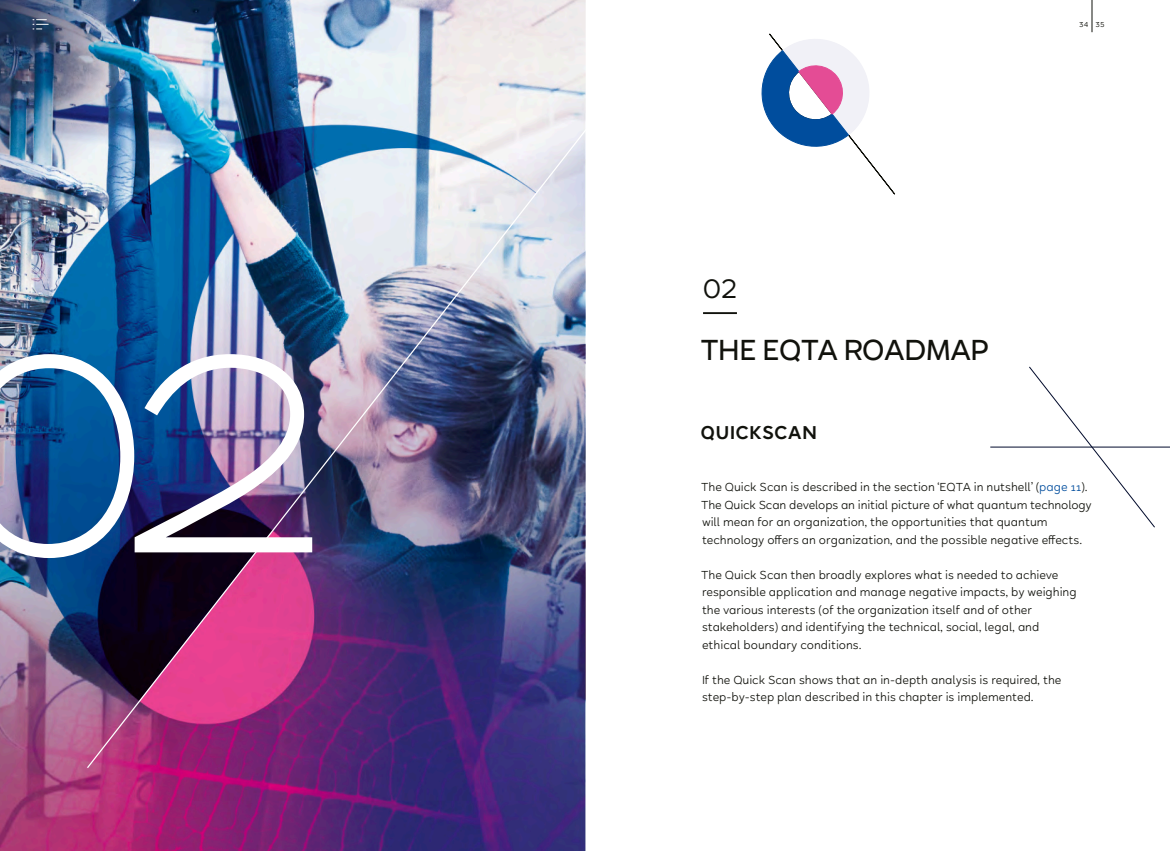
<style>
.page{position:relative;width:1170px;height:851px;background:#fff}
.page>*{position:absolute;margin:0;border:0;box-sizing:border-box;transform-origin:0 0}
.t1{font:100 420px "Halcyon";color:#fff}
.t2{font:32.5px "Halcyon";color:#11120c}
.t3{font:500 31.25px "Halcyon";letter-spacing:-.03em;color:#11120c}
.t4{font:600 20px "Halcyon";letter-spacing:.01em;color:#11120c}
.t5{font:12.5px/17.5px "Halcyon";color:#11120c}
.t6{font:8.75px "Halcyon";color:#11120c}
.s1{color:#004d9d}
</style>
<div class="page">
<img style="left:0;top:0;width:585px;height:850px">
<img style="left:86px;top:125px;width:500px;height:644px">
<svg style="left:761px;top:33px;width:134px;height:161px"></svg>
<hr style="left:990px;top:447px;width:179px;height:1px;background:#000a2b">
<svg style="left:1028px;top:366px;width:126px;height:161px"></svg>
<hr style="left:703px;top:312px;width:34px;height:2px;background:#11120c">
<hr style="left:1091px;top:0;width:1px;height:32px;background:#11120c">
<svg style="left:33px;top:19px;width:15px;height:10px"></svg>
<h1 class="t1" style="left:-58px;top:251px;width:396px">02</h1>
<p class="t6" style="left:1079px;top:21px;width:27px">34 35</p>
<h2 class="t2" style="left:702px;top:275px;width:37px">02</h2>
<h3 class="t3" style="left:700px;top:337px;width:291px">THE EQTA ROADMAP</h3>
<h3 class="t4" style="left:700px;top:424px;width:118px">QUICKSCAN</h3>
<p class="t5" style="left:701px;top:480px;width:392px">The Quick Scan is described in the section ‘EQTA in nutshell’ (<span class="s1">page 11</span>).<br>The Quick Scan develops an initial picture of what quantum technology will mean for an organization, the opportunities that quantum technology offers an organization, and the possible negative effects.</p>
<p class="t5" style="left:701px;top:567px;width:377px">The Quick Scan then broadly explores what is needed to achieve responsible application and manage negative impacts, by weighing the various interests (of the organization itself and of other stakeholders) and identifying the technical, social, legal, and ethical boundary conditions.</p>
<p class="t5" style="left:702px;top:672px;width:361px">If the Quick Scan shows that an in-depth analysis is required, the step-by-step plan described in this chapter is implemented.</p>
</div>
